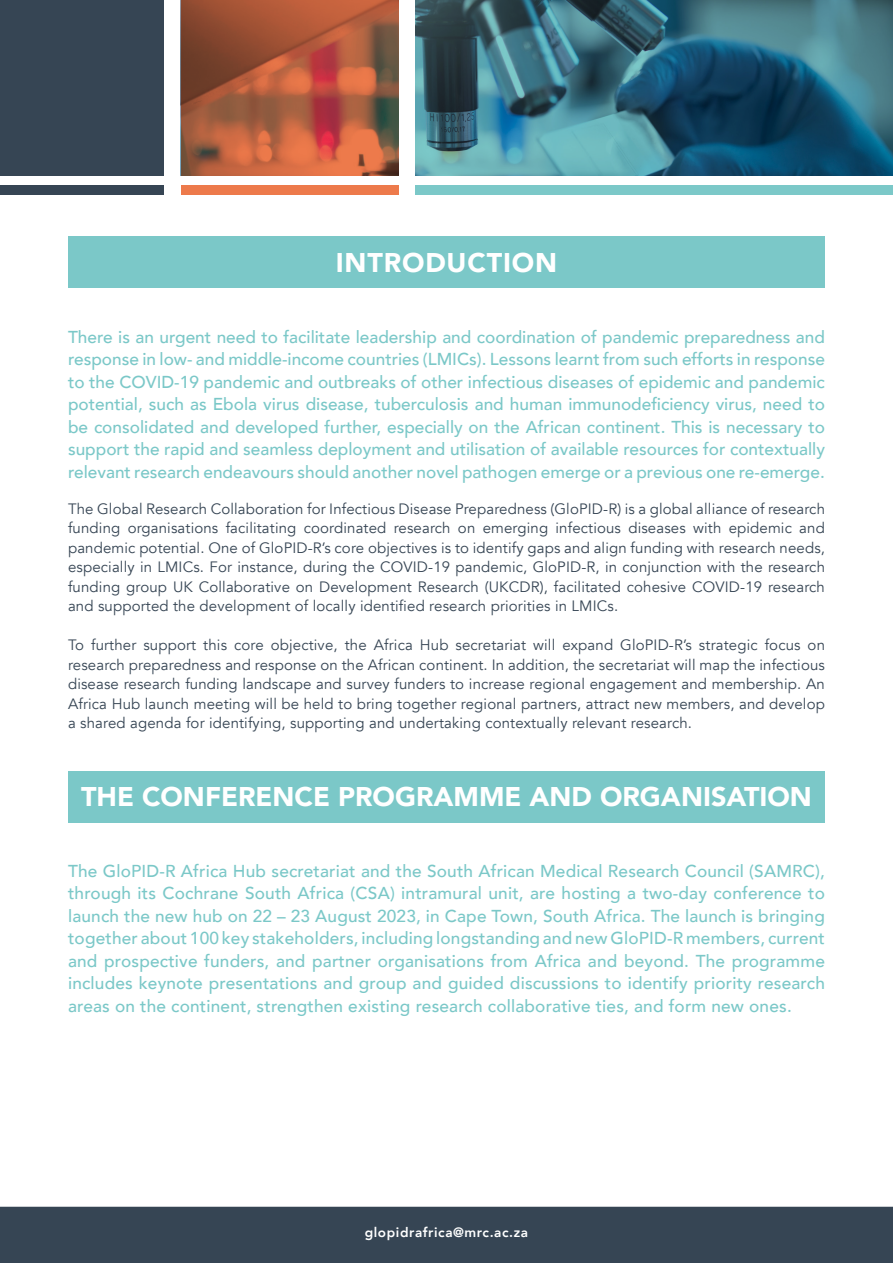
<style>
.page{position:relative;width:893px;height:1263px;background:#fff}
.page>*{position:absolute;margin:0;border:0;box-sizing:border-box;transform-origin:0 0}
.t1{font:900 27px "Avenir";color:#fff}
.t2{font:900 27px "Avenir";letter-spacing:.03em;color:#fff}
.t3{font:500 17.25px/22.5px "Avenir";color:#7bc8c8;text-align:justify}
.t4{font:15px/19.5px "Avenir";letter-spacing:.01em;color:#364554;text-align:justify}
.t5{font:800 13.5px "Avenir";letter-spacing:.045em;color:#fff}
</style>
<div class="page">
<div style="left:0;top:185px;width:164px;height:9px;background:#364554"></div>
<div style="left:181px;top:185px;width:218px;height:9px;background:#ed7a4b"></div>
<div style="left:416px;top:185px;width:477px;height:9px;background:#7bc8c8"></div>
<div style="left:68px;top:237px;width:757px;height:51px;background:#7bc8c8"></div>
<div style="left:68px;top:771px;width:757px;height:51px;background:#7bc8c8"></div>
<div style="left:0;top:1207px;width:893px;height:56px;background:#364554"></div>
<div style="left:0;top:0;width:164px;height:175px;background:#364554"></div>
<svg style="left:181px;top:0;width:218px;height:175px"></svg>
<svg style="left:416px;top:0;width:477px;height:175px"></svg>
<h1 class="t2" style="left:336px;top:239px;width:223px">INTRODUCTION</h1>
<p class="t3" style="left:68px;top:324px;width:758px">There is an urgent need to facilitate leadership and coordination of pandemic preparedness and response in low- and middle-income countries (LMICs). Lessons learnt from such efforts in response to the COVID-19 pandemic and outbreaks of other infectious diseases of epidemic and pandemic potential, such as Ebola virus disease, tuberculosis and human immunodeficiency virus, need to be consolidated and developed further, especially on the African continent. This is necessary to support the rapid and seamless deployment and utilisation of available resources for contextually relevant research endeavours should another novel pathogen emerge or a previous one re-emerge.</p>
<p class="t4" style="left:68px;top:499px;width:758px">The Global Research Collaboration for Infectious Disease Preparedness (GloPID-R) is a global alliance of research funding organisations facilitating coordinated research on emerging infectious diseases with epidemic and pandemic potential. One of GloPID-R’s core objectives is to identify gaps and align funding with research needs, especially in LMICs. For instance, during the COVID-19 pandemic, GloPID-R, in conjunction with the research funding group UK Collaborative on Development Research (UKCDR), facilitated cohesive COVID-19 research and supported the development of locally identified research priorities in LMICs.</p>
<p class="t4" style="left:68px;top:635px;width:758px">To further support this core objective, the Africa Hub secretariat will expand GloPID-R’s strategic focus on research preparedness and response on the African continent. In addition, the secretariat will map the infectious disease research funding landscape and survey funders to increase regional engagement and membership. An Africa Hub launch meeting will be held to bring together regional partners, attract new members, and develop a shared agenda for identifying, supporting and undertaking contextually relevant research.</p>
<h1 class="t1" style="left:81px;top:774px;width:732px">THE CONFERENCE PROGRAMME AND ORGANISATION</h1>
<p class="t3" style="left:68px;top:859px;width:758px">The GloPID-R Africa Hub secretariat and the South African Medical Research Council (SAMRC), through its Cochrane South Africa (CSA) intramural unit, are hosting a two-day conference to launch the new hub on 22 – 23 August 2023, in Cape Town, South Africa. The launch is bringing together about 100 key stakeholders, including longstanding and new GloPID-R members, current and prospective funders, and partner organisations from Africa and beyond. The programme includes keynote presentations and group and guided discussions to identify priority research areas on the continent, strengthen existing research collaborative ties, and form new ones.</p>
<p class="t5" style="left:365px;top:1221px;width:165px">glopidrafrica@mrc.ac.za</p>
</div>
